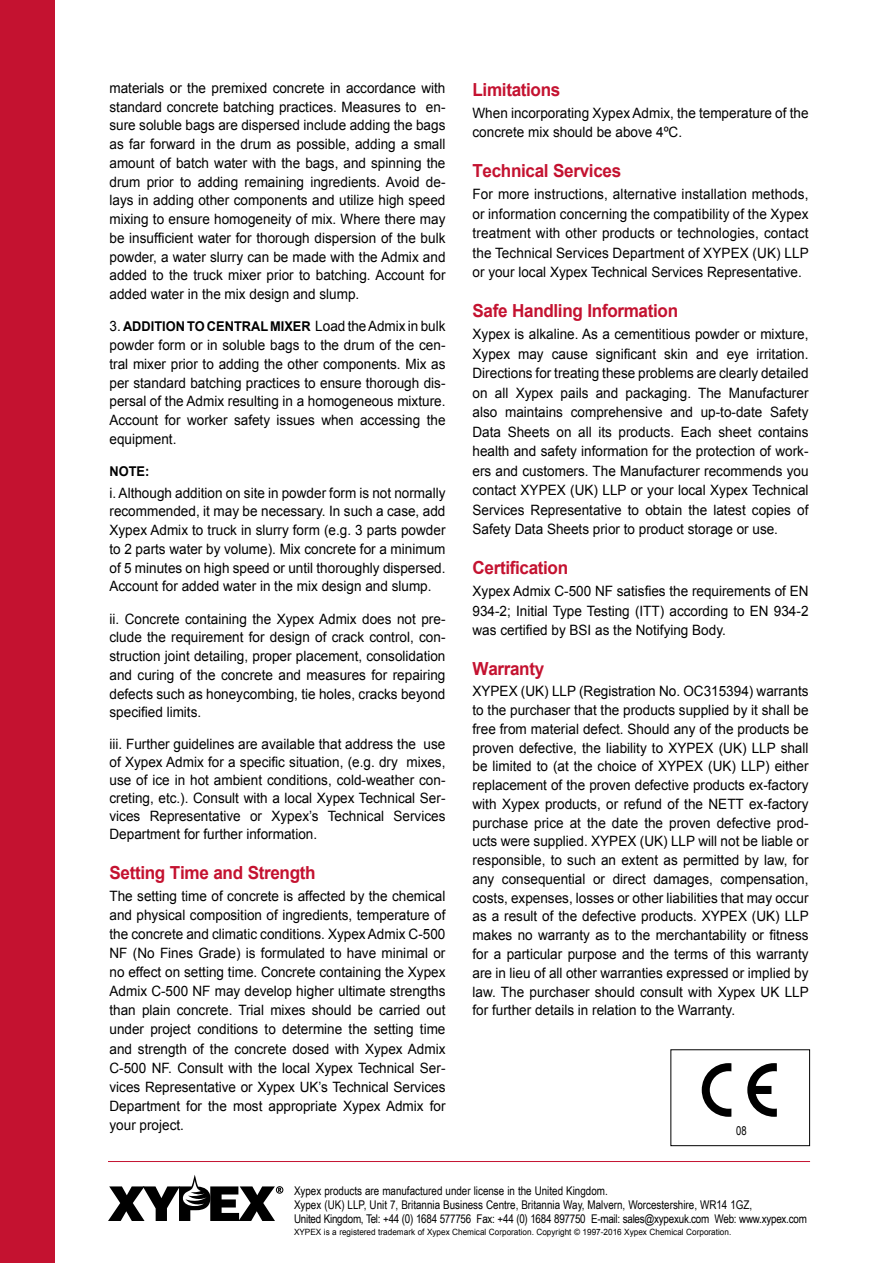
<style>
.page{position:relative;width:893px;height:1263px;background:#fff}
.page>*{position:absolute;margin:0;border:0;box-sizing:border-box;transform-origin:0 0}
.t1{font:700 18px "Arial";letter-spacing:-.02em;color:#c41230;scale:.95 1}
.t2{font:14.25px/18.8px "Arial";color:#000;text-align:justify;scale:.95 1}
.t3{font:700 13.5px "Arial";color:#000;scale:.95 1}
.t4{font:12.15px "Arial Narrow";color:#000;scale:.95 1}
.t5{font:12px/13.8px "Arial Narrow";color:#000}
.t6{font:8.7px "Arial";color:#000;scale:.95 1}
.s1{font-weight:400;font-size:14.25px}
</style>
<div class="page">
<hr style="left:108px;top:1161px;width:702px;height:1px;background:#c41230">
<svg style="left:108px;top:1175px;width:175px;height:46px"></svg>
<div style="left:0;top:0;width:54px;height:1263px;background:#c41230"></div>
<div style="left:670px;top:1049px;width:140px;height:97px;border:1px solid #000"></div>
<svg style="left:747px;top:1063px;width:30px;height:54px"></svg>
<svg style="left:702px;top:1063px;width:29px;height:54px"></svg>
<p class="t2" style="left:110px;top:79px;width:355px">materials or the premixed concrete in accordance with standard concrete batching practices. Measures to en&shy;sure soluble bags are dispersed include adding the bags as far forward in the drum as possible, adding a small amount of batch water with the bags, and spinning the drum prior to adding remaining ingredients. Avoid de&shy;lays in adding other components and utilize high speed mixing to ensure homogeneity of mix. Where there may be insufficient water for thorough dispersion of the bulk powder, a water slurry can be made with the Admix and added to the truck mixer prior to batching. Account for added water in the mix design and slump.</p>
<p class="t3" style="left:110px;top:318px;width:355px"><span class="s1">3.</span> ADDITION TO CENTRAL MIXER <span class="s1">Load the Admix in bulk</span></p>
<p class="t2" style="left:110px;top:336px;width:355px">powder form or in soluble bags to the drum of the cen&shy;tral mixer prior to adding the other components. Mix as per standard batching practices to ensure thorough dis&shy;persal of the Admix resulting in a homogeneous mixture.<br>Account for worker safety issues when accessing the equipment.</p>
<p class="t3" style="left:110px;top:462px;width:43px">NOTE:</p>
<p class="t2" style="left:110px;top:483px;width:355px">i. Although addition on site in powder form is not normally recommended, it may be necessary. In such a case, add Xypex Admix to truck in slurry form (e.g. 3 parts powder to 2 parts water by volume). Mix concrete for a minimum of 5 minutes on high speed or until thoroughly dispersed.<br>Account for added water in the mix design and slump.</p>
<p class="t2" style="left:110px;top:609px;width:355px">ii. Concrete containing the Xypex Admix does not pre&shy;clude the requirement for design of crack control, con&shy;struction joint detailing, proper placement, consolidation and curing of the concrete and measures for repairing defects such as honeycombing, tie holes, cracks beyond specified limits.</p>
<p class="t2" style="left:110px;top:735px;width:355px;line-height:18px">iii. Further guidelines are available that address the use of Xypex Admix for a specific situation, (e.g. dry mixes, use of ice in hot ambient conditions, cold-weather con&shy;creting, etc.). Consult with a local Xypex Technical Ser&shy;vices Representative or Xypex’s Technical Services Department for further information.</p>
<p class="t1" style="left:110px;top:860px;width:218px">Setting Time and Strength</p>
<p class="t2" style="left:110px;top:886px;width:355px">The setting time of concrete is affected by the chemical and physical composition of ingredients, temperature of the concrete and climatic conditions. Xypex Admix C-500<br>NF (No Fines Grade) is formulated to have minimal or no effect on setting time. Concrete containing the Xypex Admix C-500 NF may develop higher ultimate strengths than plain concrete. Trial mixes should be carried out under project conditions to determine the setting time and strength of the concrete dosed with Xypex Admix C-500 NF. Consult with the local Xypex Technical Ser&shy;vices Representative or Xypex UK’s Technical Services Department for the most appropriate Xypex Admix for your project.</p>
<p class="t1" style="left:472px;top:77px;width:94px">Limitations</p>
<p class="t2" style="left:472px;top:103px;width:355px;line-height:19.5px">When incorporating Xypex Admix, the temperature of the concrete mix should be above 4ºC.</p>
<p class="t1" style="left:472px;top:159px;width:158px">Technical Services</p>
<p class="t2" style="left:472px;top:185px;width:355px;line-height:19.5px">For more instructions, alternative installation methods, or information concerning the compatibility of the Xypex treatment with other products or technologies, contact the Technical Services Department of XYPEX (UK) LLP or your local Xypex Technical Services Representative.</p>
<p class="t1" style="left:472px;top:299px;width:218px">Safe Handling Information</p>
<p class="t2" style="left:472px;top:325px;width:355px;line-height:19.5px">Xypex is alkaline. As a cementitious powder or mixture, Xypex may cause significant skin and eye irritation.<br>Directions for treating these problems are clearly detailed on all Xypex pails and packaging. The Manufacturer also maintains comprehensive and up-to-date Safety Data Sheets on all its products. Each sheet contains health and safety information for the protection of work&shy;ers and customers. The Manufacturer recommends you contact XYPEX (UK) LLP or your local Xypex Technical Services Representative to obtain the latest copies of Safety Data Sheets prior to product storage or use.</p>
<p class="t1" style="left:472px;top:556px;width:102px">Certification</p>
<p class="t2" style="left:472px;top:582px;width:355px;line-height:19.5px">Xypex Admix C-500 NF satisfies the requirements of EN 934-2; Initial Type Testing (ITT) according to EN 934-2 was certified by BSI as the Notifying Body.</p>
<p class="t1" style="left:472px;top:657px;width:77px">Warranty</p>
<p class="t2" style="left:472px;top:682px;width:355px">XYPEX (UK) LLP (Registration No. OC315394) warrants to the purchaser that the products supplied by it shall be free from material defect. Should any of the products be proven defective, the liability to XYPEX (UK) LLP shall be limited to (at the choice of XYPEX (UK) LLP) either replacement of the proven defective products ex-factory with Xypex products, or refund of the NETT ex-factory purchase price at the date the proven defective prod&shy;ucts were supplied. XYPEX (UK) LLP will not be liable or responsible, to such an extent as permitted by law, for any consequential or direct damages, compensation, costs, expenses, losses or other liabilities that may occur as a result of the defective products. XYPEX (UK) LLP makes no warranty as to the merchantability or fitness for a particular purpose and the terms of this warranty are in lieu of all other warranties expressed or implied by law. The purchaser should consult with Xypex UK LLP for further details in relation to the Warranty.</p>
<p class="t4" style="left:736px;top:1124px;width:13px">08</p>
<p class="t5" style="left:294px;top:1184px;width:514px">Xypex products are manufactured under license in the United Kingdom.<br>Xypex (UK) LLP, Unit 7, Britannia Business Centre, Britannia Way, Malvern, Worcestershire, WR14 1GZ,<br>United Kingdom, Tel: +44 (0) 1684 577756 Fax: +44 (0) 1684 897750 E-mail: sales@xypexuk.com Web: www.xypex.com</p>
<p class="t6" style="left:294px;top:1226px;width:462px">XYPEX is a registered trademark of Xypex Chemical Corporation. Copyright © 1997-2016 Xypex Chemical Corporation.</p>
</div>
